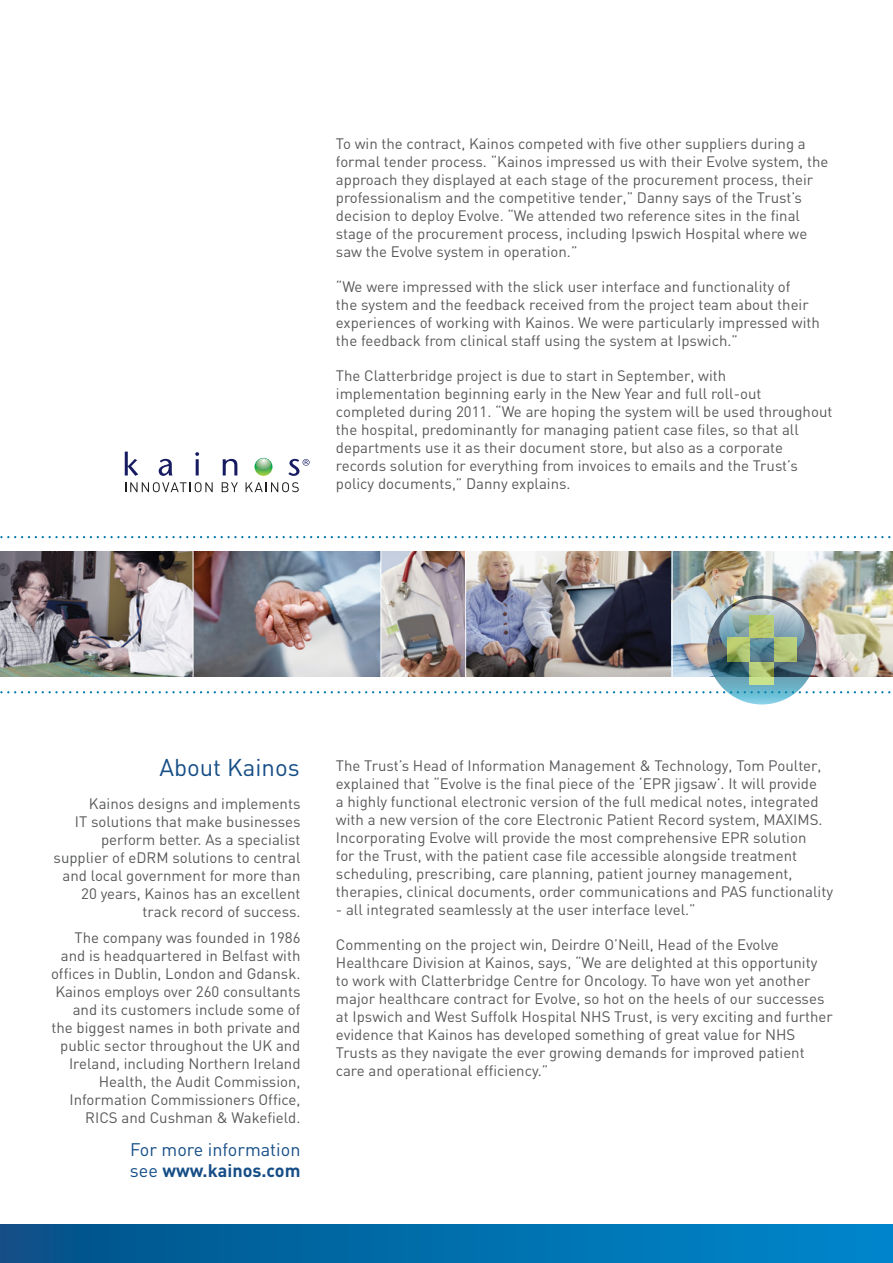
<style>
.page{position:relative;width:893px;height:1263px;background:#fff}
.page>*{position:absolute;margin:0;border:0;box-sizing:border-box;transform-origin:0 0}
.t1{font:24px "DIN";color:#164e87}
.t2{font:18px/21.6px "DIN";color:#164e87}
.t3{font:15px/18px "DIN";color:#58595b}
.s1{font-weight:700}
</style>
<div class="page">
<svg style="left:0;top:536px;width:891px;height:2px"></svg>
<svg style="left:0;top:691px;width:891px;height:2px"></svg>
<div style="left:0;top:1225px;width:893px;height:38px;background:linear-gradient(to right,#045288,#0088cd)"></div>
<img style="left:0;top:551px;width:893px;height:125px">
<hr style="left:381px;top:550px;width:1px;height:127px;background:#fff">
<hr style="left:193px;top:550px;width:1px;height:127px;background:#fff">
<hr style="left:672px;top:550px;width:1px;height:127px;background:#fff">
<hr style="left:465px;top:551px;width:1px;height:126px;background:#fff">
<svg style="left:707px;top:595px;width:109px;height:109px"></svg>
<img style="left:719px;top:599px;width:85px;height:63px">
<svg style="left:750px;top:615px;width:24px;height:23px"></svg>
<svg style="left:750px;top:662px;width:24px;height:22px"></svg>
<svg style="left:727px;top:638px;width:23px;height:24px"></svg>
<svg style="left:774px;top:638px;width:22px;height:24px"></svg>
<svg style="left:125px;top:452px;width:13px;height:24px"></svg>
<svg style="left:159px;top:459px;width:13px;height:17px"></svg>
<svg style="left:195px;top:452px;width:4px;height:4px"></svg>
<hr style="left:196px;top:459px;width:3px;height:16px;background:#171b60">
<svg style="left:223px;top:459px;width:14px;height:16px"></svg>
<svg style="left:288px;top:459px;width:22px;height:17px"></svg>
<svg style="left:254px;top:458px;width:18px;height:18px"></svg>
<svg style="left:256px;top:458px;width:15px;height:13px"></svg>
<svg style="left:125px;top:482px;width:88px;height:10px"></svg>
<svg style="left:222px;top:482px;width:16px;height:10px"></svg>
<svg style="left:246px;top:482px;width:53px;height:10px"></svg>
<p class="t3" style="left:336px;top:135px;width:494px">To win the contract, Kainos competed with five other suppliers during a formal tender process. “Kainos impressed us with their Evolve system, the approach they displayed at each stage of the procurement process, their professionalism and the competitive tender,” Danny says of the Trust’s decision to deploy Evolve. “We attended two reference sites in the final stage of the procurement process, including Ipswich Hospital where we saw the Evolve system in operation.”</p>
<p class="t3" style="left:336px;top:278px;width:485px">“We were impressed with the slick user interface and functionality of<br>the system and the feedback received from the project team about their experiences of working with Kainos. We were particularly impressed with the feedback from clinical staff using the system at Ipswich.”</p>
<p class="t3" style="left:336px;top:367px;width:498px">The Clatterbridge project is due to start in September, with implementation beginning early in the New Year and full roll-out completed during 2011. “We are hoping the system will be used throughout the hospital, predominantly for managing patient case files, so that all departments use it as their document store, but also as a corporate records solution for everything from invoices to emails and the Trust’s policy documents,” Danny explains.</p>
<p class="t1" style="left:159px;top:753px;width:142px">About Kainos</p>
<p class="t3" style="left:54px;top:794px;width:248px;text-align:right">Kainos designs and implements<br>IT solutions that make businesses perform better. As a specialist supplier of eDRM solutions to central and local government for more than<br>20 years, Kainos has an excellent track record of success.</p>
<p class="t3" style="left:51px;top:929px;width:251px;text-align:right">The company was founded in 1986 and is headquartered in Belfast with offices in Dublin, London and Gdansk.<br>Kainos employs over 260 consultants and its customers include some of the biggest names in both private and public sector throughout the UK and Ireland, including Northern Ireland Health, the Audit Commission, Information Commissioners Office, RICS and Cushman &amp; Wakefield.</p>
<p class="t2" style="left:130px;top:1138px;width:172px">For more information see <span class="s1">www.kainos.com</span></p>
<p class="t3" style="left:336px;top:756px;width:499px">The Trust’s Head of Information Management &amp; Technology, Tom Poulter, explained that “Evolve is the final piece of the ‘EPR jigsaw’. It will provide<br>a highly functional electronic version of the full medical notes, integrated with a new version of the core Electronic Patient Record system, MAXIMS.<br>Incorporating Evolve will provide the most comprehensive EPR solution<br>for the Trust, with the patient case file accessible alongside treatment scheduling, prescribing, care planning, patient journey management, therapies, clinical documents, order communications and PAS functionality</p>
<p class="t3" style="left:336px;top:900px;width:361px">- all integrated seamlessly at the user interface level.”</p>
<p class="t3" style="left:336px;top:935px;width:498px">Commenting on the project win, Deirdre O’Neill, Head of the Evolve Healthcare Division at Kainos, says, “We are delighted at this opportunity to work with Clatterbridge Centre for Oncology. To have won yet another major healthcare contract for Evolve, so hot on the heels of our successes at Ipswich and West Suffolk Hospital NHS Trust, is very exciting and further evidence that Kainos has developed something of great value for NHS Trusts as they navigate the ever growing demands for improved patient care and operational efficiency.”</p>
</div>
